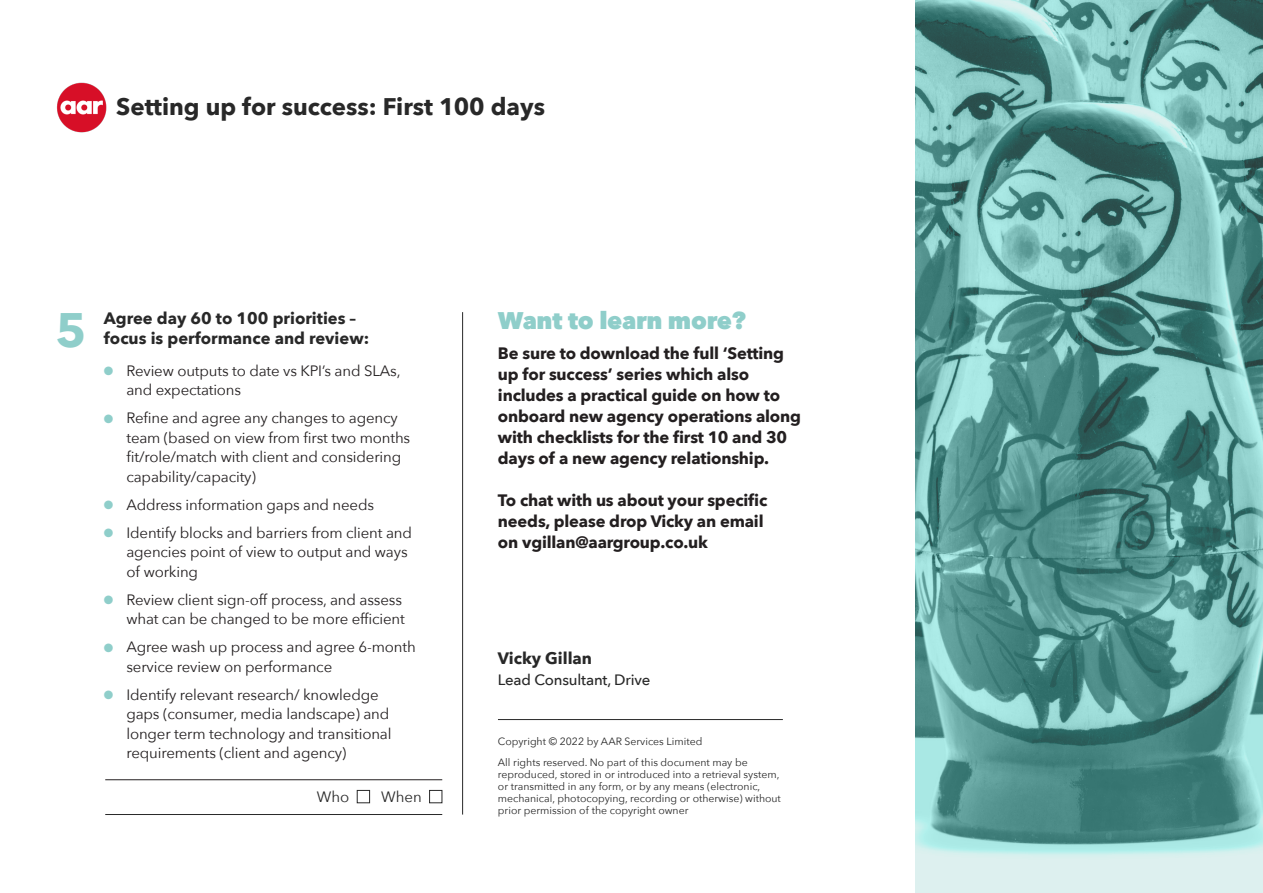
<style>
.page{position:relative;width:1263px;height:893px;background:#fff}
.page>*{position:absolute;margin:0;border:0;box-sizing:border-box;transform-origin:0 0}
.Plain_Text{font:700 48.3px "Avenir Next";color:#8fceca}
.t1{font:700 24px "Avenir Next";color:#282828}
.Body_Text{font:800 24px "Avenir Next";letter-spacing:-.01em;color:#8fceca}
.Body_Text-2{font:700 16.5px/21px "Avenir Next";letter-spacing:-.01em;color:#231f20}
.Plain_Text-2{font:700 16.5px/19.5px "Avenir Next";color:#282828}
.Heading_2{font:700 16.5px "Avenir Next";color:#282828}
.form_entries{font:15px/19.5px "Avenir Next";letter-spacing:-.01em;color:#231f20}
.Plain_Text-3{font:15px/19.5px "Avenir Next";letter-spacing:-.01em;color:#231f20}
.Heading_2-2{font:500 15px "Avenir Next";letter-spacing:-.01em;color:#282828}
.Plain_Text-4{font:15px "Avenir Next";color:#282828}
.t2{font:10.5px/12px "Avenir Next";color:#282828}
.s1{color:#8fceca}
</style>
<div class="page">
<svg style="left:915px;top:0;width:348px;height:893px;background:#68a39f"></svg>
<hr style="left:105px;top:779px;width:337px;height:1px;background:#231f20">
<hr style="left:105px;top:814px;width:337px;height:1px;background:#282828">
<div style="left:357px;top:790px;width:13px;height:13px;border:1px solid #282828"></div>
<div style="left:429px;top:790px;width:13px;height:13px;border:1px solid #282828"></div>
<hr style="left:498px;top:719px;width:285px;height:1px;background:#282828">
<img style="left:57px;top:82px;width:49px;height:51px">
<hr style="left:462px;top:312px;width:1px;height:503px;background:#282828">
<p class="t1" style="left:116px;top:86px;width:430px">Setting up for success: First 100 days</p>
<p class="Plain_Text" style="left:55px;top:288px;width:33px">5</p>
<p class="Plain_Text-2" style="left:104px;top:308px;width:267px">Agree day 60 to 100 priorities – focus is performance and review:</p>
<p class="form_entries" style="left:126px;top:360px;width:276px;text-indent:-22px"><span class="s1">●</span> Review outputs to date vs KPI’s and SLAs, and expectations</p>
<p class="form_entries" style="left:126px;top:408px;width:285px;text-indent:-22px"><span class="s1">●</span> Refine and agree any changes to agency team (based on view from first two months fit/role/match with client and considering capability/capacity)</p>
<p class="form_entries" style="left:104px;top:494px;width:272px"><span class="s1">●</span> Address information gaps and needs</p>
<p class="form_entries" style="left:126px;top:522px;width:287px;text-indent:-22px"><span class="s1">●</span> Identify blocks and barriers from client and agencies point of view to output and ways of working</p>
<p class="form_entries" style="left:104px;top:589px;width:302px;text-align:right"><span class="s1">●</span> Review client sign-off process, and assess what can be changed to be more efficient</p>
<p class="form_entries" style="left:126px;top:637px;width:291px;text-indent:-22px"><span class="s1">●</span> Agree wash up process and agree 6-month service review on performance</p>
<p class="Plain_Text-3" style="left:126px;top:684px;width:267px;text-indent:-22px"><span class="s1">●</span> Identify relevant research/ knowledge gaps (consumer, media landscape) and longer term technology and transitional requirements (client and agency)</p>
<p class="Plain_Text-4" style="left:317px;top:784px;width:34px">Who</p>
<p class="Plain_Text-4" style="left:381px;top:784px;width:42px">When</p>
<p class="Body_Text" style="left:498px;top:306px;width:249px">Want to learn more?</p>
<p class="Body_Text-2" style="left:498px;top:342px;width:305px">Be sure to download the full ‘Setting up for success’ series which also includes a practical guide on how to onboard new agency operations along with checklists for the first 10 and 30 days of a new agency relationship.</p>
<p class="Body_Text-2" style="left:498px;top:489px;width:271px">To chat with us about your specific needs, please drop Vicky an email on vgillan@aargroup.co.uk</p>
<p class="Heading_2" style="left:498px;top:644px;width:96px">Vicky Gillan</p>
<p class="Heading_2-2" style="left:498px;top:667px;width:154px">Lead Consultant, Drive</p>
<p class="t2" style="left:498px;top:735px;width:206px">Copyright © 2022 by AAR Services Limited</p>
<p class="t2" style="left:498px;top:756px;width:284px">All rights reserved. No part of this document may be reproduced, stored in or introduced into a retrieval system, or transmitted in any form, or by any means (electronic, mechanical, photocopying, recording or otherwise) without prior permission of the copyright owner</p>
</div>
